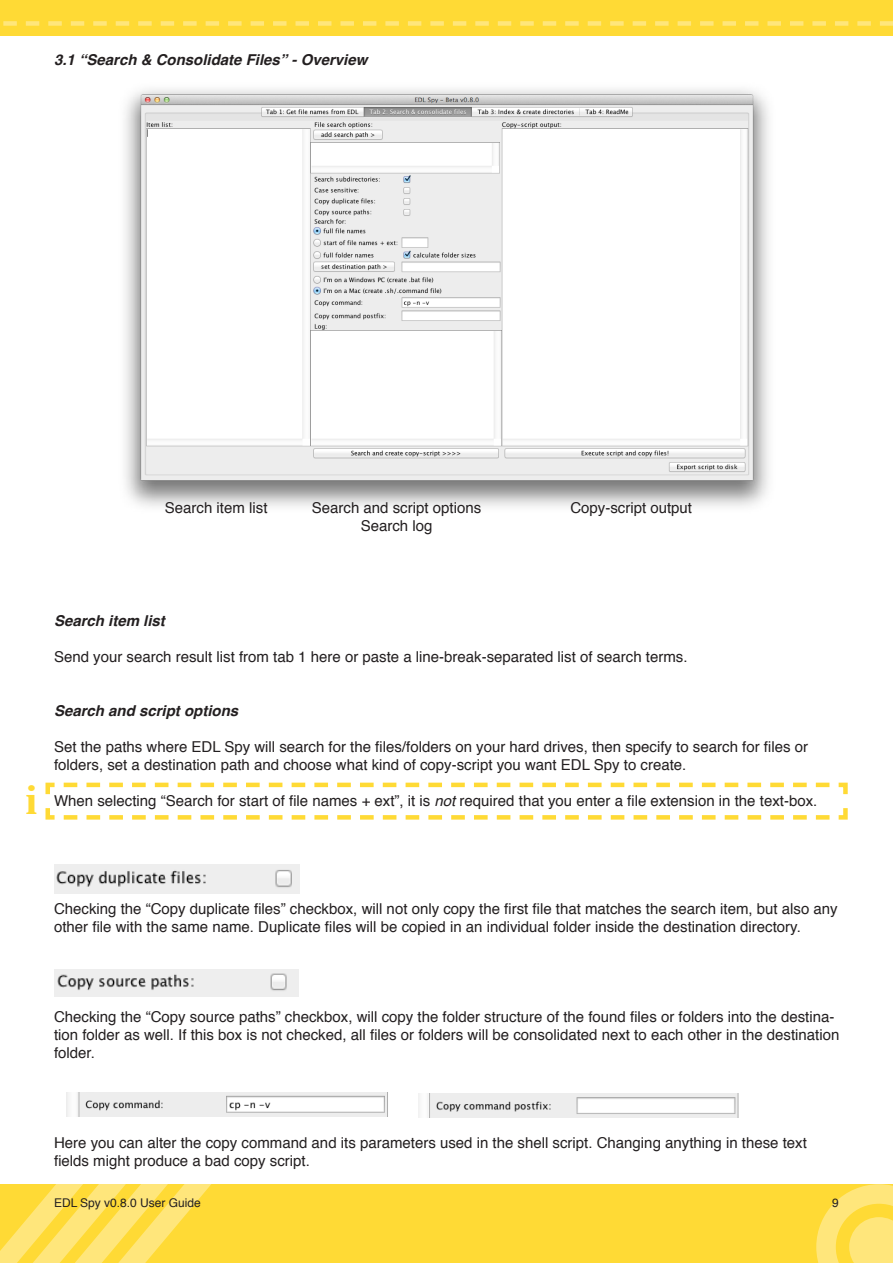
<style>
.page{position:relative;width:893px;height:1263px;background:#fff}
.page>*{position:absolute;margin:0;border:0;box-sizing:border-box;transform-origin:0 0}
.t1{font:700 42px "Times";color:#ffda35}
.t2{font:15px/18px "Helvetica";color:#231f20}
.t3{font:italic 700 15px "Helvetica";color:#231f20}
.t4{font:12px "Helvetica";color:#231f20}
.s1{font-style:italic}
</style>
<div class="page">
<div style="left:0;top:1184px;width:893px;height:79px;background:#ffda35"></div>
<div style="left:0;top:0;width:893px;height:36px;background:#ffda35"></div>
<svg style="left:0;top:1184px;width:211px;height:79px"></svg>
<svg style="left:816px;top:1184px;width:77px;height:79px"></svg>
<svg style="left:3px;top:21px;width:890px;height:5px"></svg>
<img style="left:125px;top:89px;width:644px;height:418px">
<svg style="left:45px;top:782px;width:803px;height:38px"></svg>
<img style="left:54px;top:864px;width:246px;height:29px">
<img style="left:54px;top:969px;width:245px;height:27px">
<img style="left:418px;top:1094px;width:321px;height:24px">
<img style="left:67px;top:1093px;width:321px;height:24px">
<p class="t3" style="left:54px;top:48px;width:315px">3.1 “Search &amp; Consolidate Files” - Overview</p>
<p class="t2" style="left:165px;top:499px;width:104px">Search item list</p>
<p class="t2" style="left:312px;top:499px;width:171px;text-align:center">Search and script options<br>Search log</p>
<p class="t2" style="left:570px;top:499px;width:123px">Copy-script output</p>
<h1 class="t1" style="left:26px;top:760px;width:13px">i</h1>
<p class="t3" style="left:54px;top:608px;width:112px">Search item list</p>
<p class="t2" style="left:54px;top:648px;width:635px">Send your search result list from tab 1 here or paste a line-break-separated list of search terms.</p>
<p class="t3" style="left:54px;top:698px;width:186px">Search and script options</p>
<p class="t2" style="left:54px;top:738px;width:755px">Set the paths where EDL Spy will search for the files/folders on your hard drives, then specify to search for files or folders, set a destination path and choose what kind of copy-script you want EDL Spy to create.</p>
<p class="t2" style="left:54px;top:792px;width:765px">When selecting “Search for start of file names + ext”, it is <span class="s1">not</span> required that you enter a file extension in the text-box.</p>
<p class="t2" style="left:54px;top:900px;width:785px">Checking the “Copy duplicate files” checkbox, will not only copy the first file that matches the search item, but also any other file with the same name. Duplicate files will be copied in an individual folder inside the destination directory.</p>
<p class="t2" style="left:54px;top:1008px;width:787px">Checking the “Copy source paths” checkbox, will copy the folder structure of the found files or folders into the destina&shy;tion folder as well. If this box is not checked, all files or folders will be consolidated next to each other in the destination folder.</p>
<p class="t2" style="left:54px;top:1134px;width:754px">Here you can alter the copy command and its parameters used in the shell script. Changing anything in these text fields might produce a bad copy script.</p>
<p class="t4" style="left:54px;top:1193px;width:148px">EDL Spy v0.8.0 User Guide</p>
<p class="t4" style="left:832px;top:1193px;width:8px">9</p>
</div>
